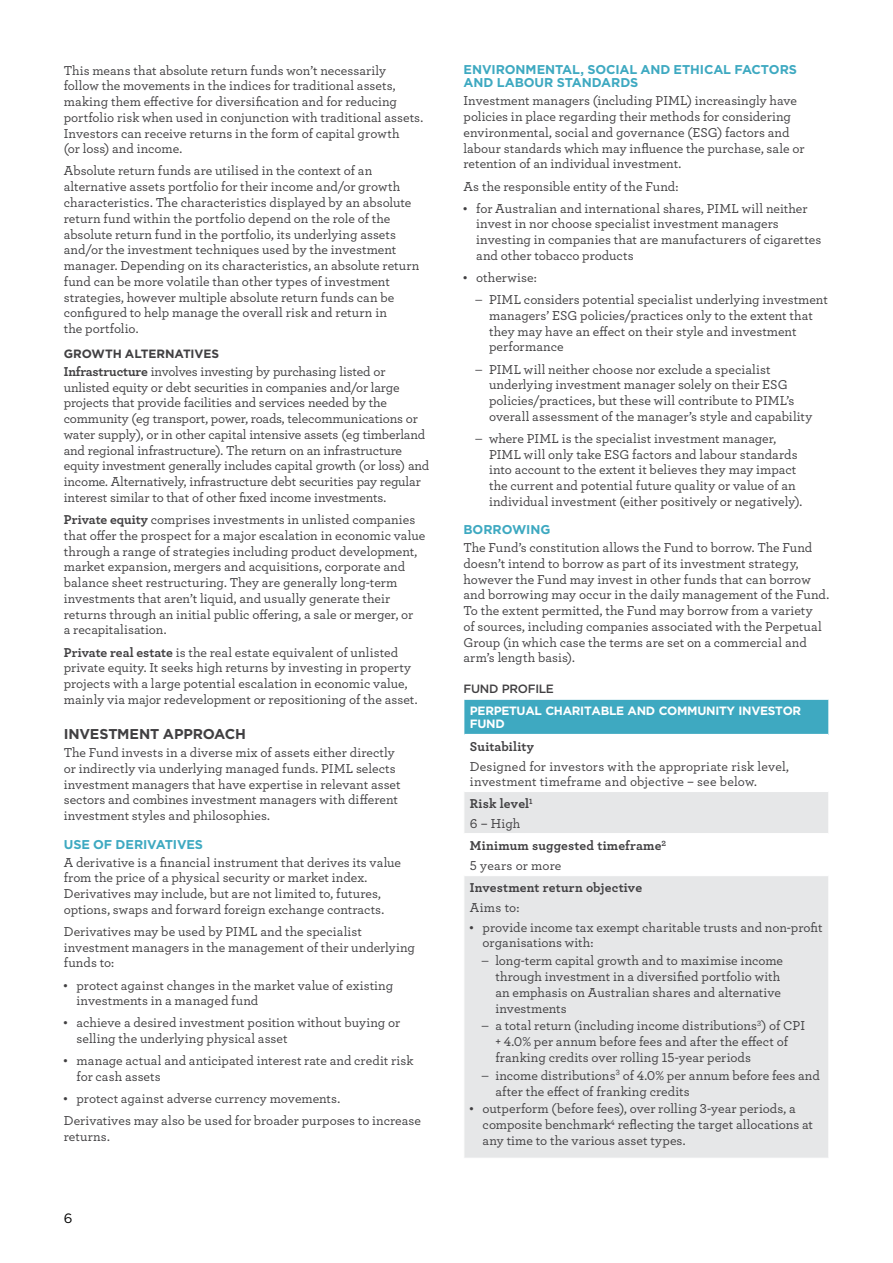
<style>
.page{position:relative;width:893px;height:1263px;background:#fff}
.page>*{position:absolute;margin:0;border:0;box-sizing:border-box;transform-origin:0 0}
.t1{font:700 14.25px "Gotham";letter-spacing:-.015em;color:#414042}
.t2{font:500 13.5px/15.8px "Archer";color:#414042}
.t3{font:700 13.5px/19.2px "Archer";letter-spacing:.015em;color:#414042}
.t4{font:13.5px "Gotham";color:#000}
.t5{font:700 12.75px/13.5px "Gotham";letter-spacing:-.01em;color:#3ea9c1}
.t6{font:700 12px/13.5px "Gotham";letter-spacing:-.025em;color:#fff}
.t7{font:700 12px "Gotham";letter-spacing:-.01em;color:#414042}
.t8{font:500 12px "Gotham";letter-spacing:-.025em;color:#414042}
.s1{font-weight:700}
.s2{font-family:"Universal Newswith Comm Pi";font-weight:400;font-size:12.75px}
.s3{font-family:"Helvetica Neue LT";font-weight:300}
.s4{font-weight:500}
</style>
<div class="page">
<div style="left:464px;top:699px;width:365px;height:35px;background:#3ea9c1"></div>
<svg style="left:464px;top:792px;width:364px;height:366px;background:#e8e9ea"></svg>
<hr style="left:463px;top:699px;width:366px;height:1px;background:#fff">
<hr style="left:828px;top:700px;width:1px;height:34px;background:#fff">
<hr style="left:464px;top:833px;width:364px;height:1px;background:#fff">
<hr style="left:464px;top:875px;width:364px;height:1px;background:#fff">
<p class="t2" style="left:64px;top:61px;width:361px">This means that absolute return funds won’t necessarily follow the movements in the indices for traditional assets, making them effective for diversification and for reducing portfolio risk when used in conjunction with traditional assets.<br>Investors can receive returns in the form of capital growth<br>(or loss) and income.</p>
<p class="t2" style="left:64px;top:162px;width:357px">Absolute return funds are utilised in the context of an alternative assets portfolio for their income and/or growth characteristics. The characteristics displayed by an absolute return fund within the portfolio depend on the role of the absolute return fund in the portfolio, its underlying assets and/or the investment techniques used by the investment manager. Depending on its characteristics, an absolute return fund can be more volatile than other types of investment strategies, however multiple absolute return funds can be configured to help manage the overall risk and return in<br>the portfolio.</p>
<p class="t7" style="left:64px;top:346px;width:157px">GROWTH ALTERNATIVES</p>
<p class="t2" style="left:64px;top:363px;width:367px"><span class="s1">Infrastructure</span> involves investing by purchasing listed or unlisted equity or debt securities in companies and/or large projects that provide facilities and services needed by the community (eg transport, power, roads, telecommunications or water supply), or in other capital intensive assets (eg timberland and regional infrastructure). The return on an infrastructure equity investment generally includes capital growth (or loss) and income. Alternatively, infrastructure debt securities pay regular interest similar to that of other fixed income investments.</p>
<p class="t2" style="left:64px;top:511px;width:363px"><span class="s1">Private equity</span> comprises investments in unlisted companies that offer the prospect for a major escalation in economic value through a range of strategies including product development, market expansion, mergers and acquisitions, corporate and balance sheet restructuring. They are generally long-term investments that aren’t liquid, and usually generate their returns through an initial public offering, a sale or merger, or<br>a recapitalisation.</p>
<p class="t2" style="left:64px;top:643px;width:355px"><span class="s1">Private real estate</span> is the real estate equivalent of unlisted private equity. It seeks high returns by investing in property projects with a large potential escalation in economic value, mainly via major redevelopment or repositioning of the asset.</p>
<p class="t1" style="left:64px;top:725px;width:184px">INVESTMENT APPROACH</p>
<p class="t2" style="left:64px;top:744px;width:338px">The Fund invests in a diverse mix of assets either directly or indirectly via underlying managed funds. PIML selects investment managers that have expertise in relevant asset sectors and combines investment managers with different investment styles and philosophies.</p>
<p class="t5" style="left:64px;top:837px;width:141px">USE OF DERIVATIVES</p>
<p class="t2" style="left:64px;top:853px;width:339px">A derivative is a financial instrument that derives its value from the price of a physical security or market index.<br>Derivatives may include, but are not limited to, futures, options, swaps and forward foreign exchange contracts.</p>
<p class="t2" style="left:64px;top:923px;width:353px">Derivatives may be used by PIML and the specialist investment managers in the management of their underlying funds to:</p>
<p class="t2" style="left:77px;top:976px;width:318px;text-indent:-13px"><span class="s2">•</span> protect against changes in the market value of existing investments in a managed fund</p>
<p class="t2" style="left:77px;top:1014px;width:325px;text-indent:-13px"><span class="s2">•</span> achieve a desired investment position without buying or selling the underlying physical asset</p>
<p class="t2" style="left:77px;top:1052px;width:338px;text-indent:-13px"><span class="s2">•</span> manage actual and anticipated interest rate and credit risk for cash assets</p>
<p class="t2" style="left:64px;top:1087px;width:359px;line-height:22.2px"><span class="s2">•</span> protect against adverse currency movements.<br>Derivatives may also be used for broader purposes to increase</p>
<p class="t2" style="left:64px;top:1128px;width:48px">returns.</p>
<p class="t4" style="left:64px;top:1210px;width:10px">6</p>
<p class="t5" style="left:463px;top:63px;width:335px">ENVIRONMENTAL, SOCIAL AND ETHICAL FACTORS<br>AND LABOUR STANDARDS</p>
<p class="t2" style="left:463px;top:92px;width:342px">Investment managers (including PIML) increasingly have policies in place regarding their methods for considering environmental, social and governance (ESG) factors and labour standards which may influence the purchase, sale or retention of an individual investment.</p>
<p class="t2" style="left:463px;top:177px;width:217px">As the responsible entity of the Fund:</p>
<p class="t2" style="left:476px;top:200px;width:347px;text-indent:-13px"><span class="s2">•</span> for Australian and international shares, PIML will neither invest in nor choose specialist investment managers investing in companies that are manufacturers of cigarettes and other tobacco products</p>
<p class="t2" style="left:463px;top:269px;width:75px"><span class="s2">•</span> otherwise:</p>
<p class="t2" style="left:489px;top:291px;width:340px;text-indent:-14px"><span class="s3">–</span> PIML considers potential specialist underlying investment managers’ ESG policies/practices only to the extent that they may have an effect on their style and investment performance</p>
<p class="t2" style="left:489px;top:360px;width:325px;text-indent:-14px"><span class="s3">–</span> PIML will neither choose nor exclude a specialist underlying investment manager solely on their ESG policies/practices, but these will contribute to PIML’s overall assessment of the manager’s style and capability</p>
<p class="t2" style="left:489px;top:430px;width:315px;text-indent:-14px"><span class="s3">–</span> where PIML is the specialist investment manager, PIML will only take ESG factors and labour standards into account to the extent it believes they may impact the current and potential future quality or value of an individual investment (either positively or negatively).</p>
<p class="t5" style="left:463px;top:523px;width:88px">BORROWING</p>
<p class="t2" style="left:463px;top:539px;width:367px">The Fund’s constitution allows the Fund to borrow. The Fund doesn’t intend to borrow as part of its investment strategy, however the Fund may invest in other funds that can borrow and borrowing may occur in the daily management of the Fund.<br>To the extent permitted, the Fund may borrow from a variety<br>of sources, including companies associated with the Perpetual Group (in which case the terms are set on a commercial and arm’s length basis).</p>
<p class="t8" style="left:463px;top:681px;width:92px">FUND PROFILE</p>
<p class="t6" style="left:470px;top:704px;width:333px">PERPETUAL CHARITABLE AND COMMUNITY INVESTOR<br>FUND</p>
<p class="t3" style="left:470px;top:736px;width:66px">Suitability</p>
<p class="t2" style="left:470px;top:758px;width:321px;line-height:15px">Designed for investors with the appropriate risk level, investment timeframe and objective – see below.</p>
<p class="t3" style="left:470px;top:793px;width:64px">Risk level<sup>1<br></sup><span class="s4">6 – High</span></p>
<p class="t3" style="left:470px;top:835px;width:198px">Minimum suggested timeframe<sup>2<br></sup><span class="s4">5 years or more</span></p>
<p class="t3" style="left:470px;top:877px;width:174px">Investment return objective</p>
<p class="t2" style="left:470px;top:898px;width:51px">Aims to:</p>
<p class="t2" style="left:483px;top:918px;width:341px;text-indent:-13px"><span class="s2">•</span> provide income tax exempt charitable trusts and non-profit organisations with:</p>
<p class="t2" style="left:495px;top:952px;width:289px;text-indent:-14px"><span class="s3">–</span> long-term capital growth and to maximise income through investment in a diversified portfolio with an emphasis on Australian shares and alternative investments</p>
<p class="t2" style="left:495px;top:1017px;width:311px;text-indent:-14px"><span class="s3">–</span> a total return (including income distributions<sup>3</sup>) of CPI + 4.0% per annum before fees and after the effect of franking credits over rolling 15-year periods</p>
<p class="t2" style="left:495px;top:1067px;width:326px;text-indent:-14px"><span class="s3">–</span> income distributions<sup>3</sup> of 4.0% per annum before fees and after the effect of franking credits</p>
<p class="t2" style="left:483px;top:1100px;width:332px;text-indent:-13px"><span class="s2">•</span> outperform (before fees), over rolling 3-year periods, a composite benchmark<sup>4</sup> reflecting the target allocations at any time to the various asset types.</p>
</div>
